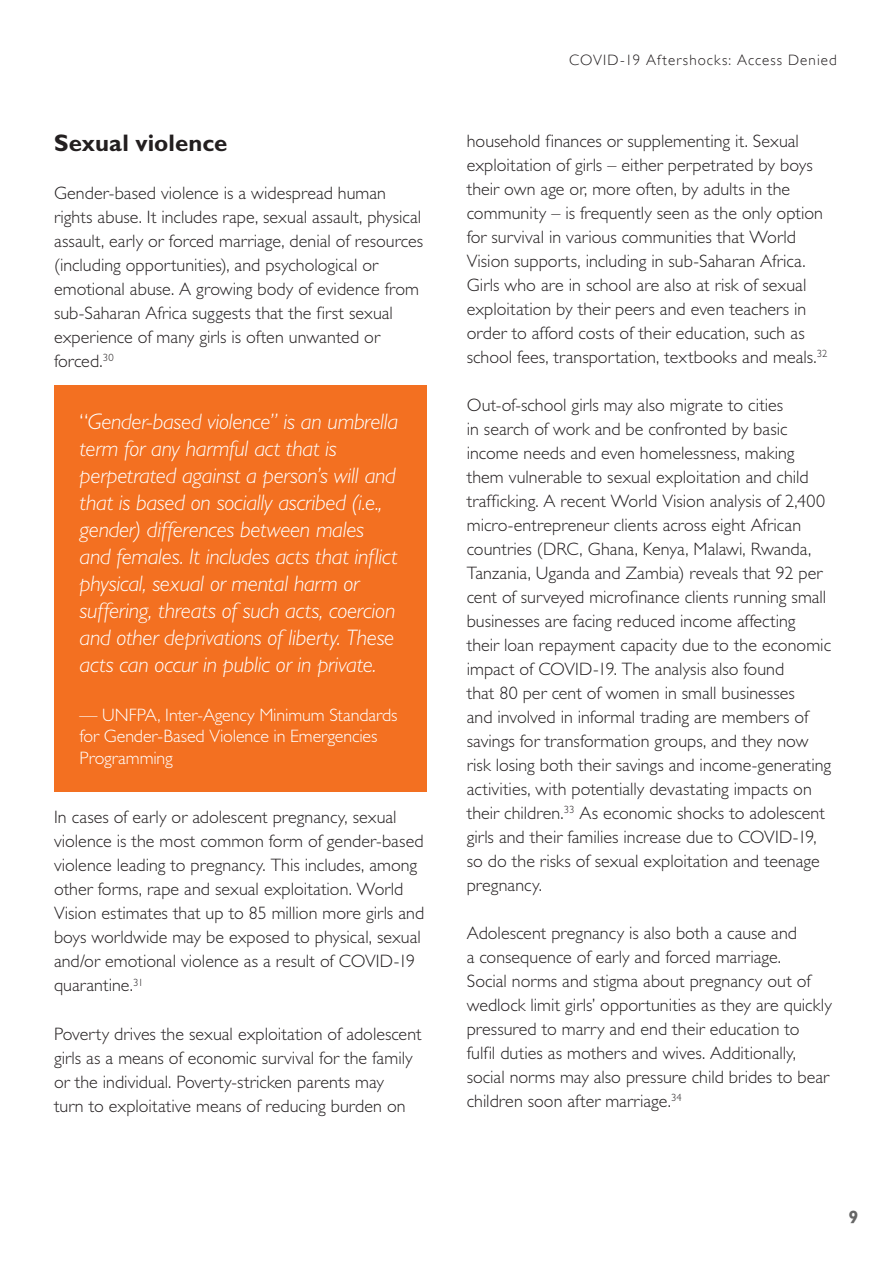
<style>
.page{position:relative;width:893px;height:1263px;background:#fff}
.page>*{position:absolute;margin:0;border:0;box-sizing:border-box;transform-origin:0 0}
.t1{font:700 24px "Gill Sans Std";color:#231f20}
.t2{font:italic 300 22.5px/27px "Gill Sans Std";letter-spacing:-.015em;color:#fff}
.t3{font:300 18px/24px "Gill Sans Std";color:#231f20}
.t4{font:300 18px/21.6px "Gill Sans Std";letter-spacing:-.005em;color:#fff}
.t5{font:700 18px "Gill Sans Std";color:#666}
.t6{font:300 15px "Gill Sans";letter-spacing:.07em;color:#231f20}
.s1{font-style:normal}
</style>
<div class="page">
<div style="left:54px;top:385px;width:372px;height:406px;background:#f37021"></div>
<p class="t1" style="left:54px;top:129px;width:175px">Sexual violence</p>
<p class="t3" style="left:54px;top:182px;width:371px">Gender-based violence is a widespread human rights abuse. It includes rape, sexual assault, physical assault, early or forced marriage, denial of resources (including opportunities), and psychological or emotional abuse. A growing body of evidence from sub-Saharan Africa suggests that the first sexual experience of many girls is often unwanted or forced.<sup>30</sup></p>
<p class="t2" style="left:80px;top:408px;width:320px"><span class="s1">“</span>Gender-based violence” is an umbrella term for any harmful act that is perpetrated against a person’s will and that is based on socially ascribed (i.e., gender) differences between males and females. It includes acts that inflict physical, sexual or mental harm or suffering, threats of such acts, coercion and other deprivations of liberty. These acts can occur in public or in private.</p>
<p class="t4" style="left:80px;top:704px;width:319px">— UNFPA, Inter-Agency Minimum Standards for Gender-Based Violence in Emergencies<br>Programming</p>
<p class="t3" style="left:54px;top:806px;width:372px">In cases of early or adolescent pregnancy, sexual violence is the most common form of gender-based violence leading to pregnancy. This includes, among other forms, rape and sexual exploitation. World Vision estimates that up to 85 million more girls and boys worldwide may be exposed to physical, sexual and/or emotional violence as a result of COVID-19 quarantine.<sup>31</sup></p>
<p class="t3" style="left:54px;top:1022px;width:369px">Poverty drives the sexual exploitation of adolescent girls as a means of economic survival for the family or the individual. Poverty-stricken parents may<br>turn to exploitative means of reducing burden on</p>
<p class="t6" style="left:569px;top:51px;width:269px">COVID-19 Aftershocks: Access Denied</p>
<p class="t3" style="left:467px;top:129px;width:362px">household finances or supplementing it. Sexual exploitation of girls – either perpetrated by boys their own age or, more often, by adults in the community – is frequently seen as the only option for survival in various communities that World Vision supports, including in sub-Saharan Africa.<br>Girls who are in school are also at risk of sexual exploitation by their peers and even teachers in order to afford costs of their education, such as school fees, transportation, textbooks and meals.<sup>32</sup></p>
<p class="t3" style="left:467px;top:393px;width:366px">Out-of-school girls may also migrate to cities<br>in search of work and be confronted by basic income needs and even homelessness, making them vulnerable to sexual exploitation and child trafficking. A recent World Vision analysis of 2,400 micro-entrepreneur clients across eight African countries (DRC, Ghana, Kenya, Malawi, Rwanda, Tanzania, Uganda and Zambia) reveals that 92 per cent of surveyed microfinance clients running small businesses are facing reduced income affecting their loan repayment capacity due to the economic impact of COVID-19. The analysis also found<br>that 80 per cent of women in small businesses<br>and involved in informal trading are members of savings for transformation groups, and they now risk losing both their savings and income-generating activities, with potentially devastating impacts on their children.<sup>33</sup> As economic shocks to adolescent girls and their families increase due to COVID-19, so do the risks of sexual exploitation and teenage pregnancy.</p>
<p class="t3" style="left:467px;top:921px;width:367px">Adolescent pregnancy is also both a cause and<br>a consequence of early and forced marriage.<br>Social norms and stigma about pregnancy out of wedlock limit girls’ opportunities as they are quickly pressured to marry and end their education to fulfil duties as mothers and wives. Additionally, social norms may also pressure child brides to bear children soon after marriage.<sup>34</sup></p>
<p class="t5" style="left:848px;top:1206px;width:11px">9</p>
</div>
